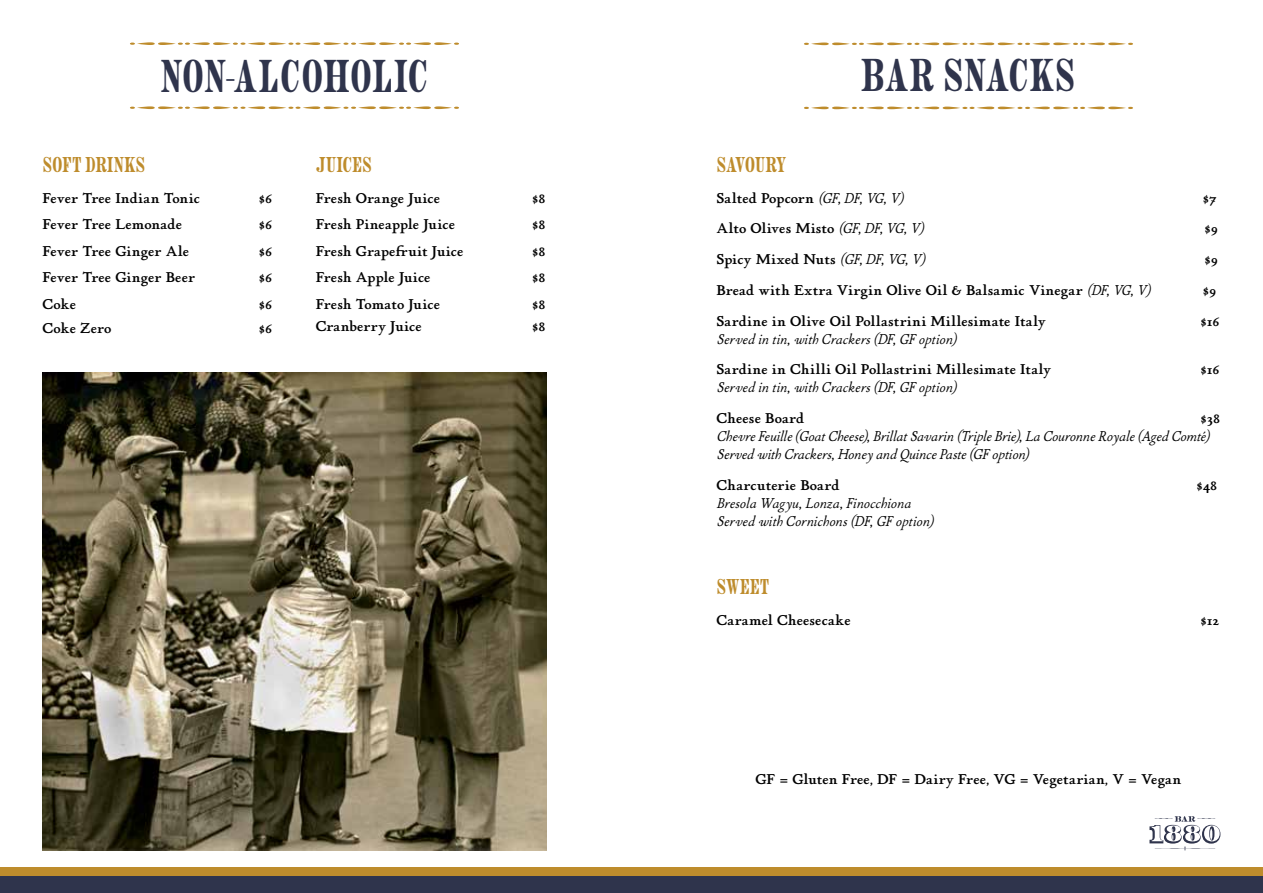
<style>
.page{position:relative;width:1263px;height:893px;background:#fff}
.page>*{position:absolute;margin:0;border:0;box-sizing:border-box;transform-origin:0 0}
.t1{font:45px "HWT Aetna Extra Cond";letter-spacing:.015em;color:#2f344c}
.t2{font:21px "HWT Aetna Extra Cond";letter-spacing:.01em;color:#be8c2c}
.t3{font:21px "HWT Aetna Extra Cond";letter-spacing:-.01em;color:#be8c2c}
.t4{font:700 15px "P22 Stickley Pro Text";letter-spacing:-.005em;color:#000}
.t5{font:italic 15px/18px "P22 Stickley Pro Text";letter-spacing:-.005em;color:#000}
.s1{font-weight:400;font-style:italic}
</style>
<div class="page">
<div style="left:0;top:876px;width:631px;height:17px;background:#2f344c"></div>
<div style="left:631px;top:876px;width:632px;height:17px;background:#2f344c"></div>
<div style="left:0;top:867px;width:631px;height:9px;background:#be8c2c"></div>
<div style="left:631px;top:867px;width:632px;height:9px;background:#be8c2c"></div>
<svg style="left:1149px;top:816px;width:71px;height:34px"></svg>
<svg style="left:130px;top:42px;width:329px;height:3px"></svg>
<svg style="left:130px;top:106px;width:329px;height:3px"></svg>
<svg style="left:804px;top:43px;width:329px;height:2px"></svg>
<svg style="left:804px;top:107px;width:329px;height:2px"></svg>
<img style="left:43px;top:372px;width:503px;height:478px">
<h1 class="t1" style="left:161px;top:48px;width:268px">NON-ALCOHOLIC</h1>
<h2 class="t2" style="left:43px;top:151px;width:104px">SOFT DRINKS</h2>
<p class="t4" style="left:43px;top:189px;width:159px">Fever Tree Indian Tonic</p>
<p class="t4" style="left:259px;top:189px;width:15px">$6</p>
<p class="t4" style="left:43px;top:216px;width:141px">Fever Tree Lemonade</p>
<p class="t4" style="left:259px;top:216px;width:15px">$6</p>
<p class="t4" style="left:43px;top:242px;width:148px">Fever Tree Ginger Ale</p>
<p class="t4" style="left:259px;top:242px;width:15px">$6</p>
<p class="t4" style="left:43px;top:269px;width:154px">Fever Tree Ginger Beer</p>
<p class="t4" style="left:259px;top:269px;width:15px">$6</p>
<p class="t4" style="left:43px;top:295px;width:35px">Coke</p>
<p class="t4" style="left:259px;top:295px;width:15px">$6</p>
<p class="t4" style="left:43px;top:319px;width:70px">Coke Zero</p>
<p class="t4" style="left:259px;top:319px;width:15px">$6</p>
<h2 class="t2" style="left:316px;top:151px;width:58px">JUICES</h2>
<p class="t4" style="left:316px;top:189px;width:126px">Fresh Orange Juice</p>
<p class="t4" style="left:532px;top:189px;width:15px">$8</p>
<p class="t4" style="left:316px;top:216px;width:141px">Fresh Pineapple Juice</p>
<p class="t4" style="left:532px;top:216px;width:15px">$8</p>
<p class="t4" style="left:316px;top:242px;width:150px">Fresh Grapefruit Juice</p>
<p class="t4" style="left:532px;top:242px;width:15px">$8</p>
<p class="t4" style="left:316px;top:269px;width:117px">Fresh Apple Juice</p>
<p class="t4" style="left:532px;top:269px;width:15px">$8</p>
<p class="t4" style="left:316px;top:295px;width:126px">Fresh Tomato Juice</p>
<p class="t4" style="left:532px;top:295px;width:15px">$8</p>
<p class="t4" style="left:316px;top:317px;width:108px">Cranberry Juice</p>
<p class="t4" style="left:532px;top:317px;width:15px">$8</p>
<h1 class="t1" style="left:861px;top:48px;width:215px">BAR SNACKS</h1>
<h2 class="t3" style="left:716px;top:151px;width:71px">SAVOURY</h2>
<p class="t4" style="left:716px;top:189px;width:188px">Salted Popcorn <span class="s1">(GF, DF, VG, V)</span></p>
<p class="t4" style="left:1202px;top:189px;width:16px">$7</p>
<p class="t4" style="left:716px;top:220px;width:209px">Alto Olives Misto <span class="s1">(GF, DF, VG, V)</span></p>
<p class="t4" style="left:1204px;top:220px;width:15px">$9</p>
<p class="t4" style="left:716px;top:250px;width:210px">Spicy Mixed Nuts <span class="s1">(GF, DF, VG, V)</span></p>
<p class="t4" style="left:1204px;top:250px;width:15px">$9</p>
<p class="t4" style="left:716px;top:281px;width:435px">Bread with Extra Virgin Olive Oil &amp; Balsamic Vinegar <span class="s1">(DF, VG, V)</span></p>
<p class="t4" style="left:1202px;top:281px;width:15px">$9</p>
<p class="t4" style="left:716px;top:312px;width:331px">Sardine in Olive Oil Pollastrini Millesimate Italy</p>
<p class="t4" style="left:1200px;top:312px;width:21px">$16</p>
<p class="t5" style="left:716px;top:330px;width:241px">Served in tin, with Crackers (DF, GF option)</p>
<p class="t4" style="left:716px;top:361px;width:336px">Sardine in Chilli Oil Pollastrini Millesimate Italy</p>
<p class="t4" style="left:1200px;top:361px;width:21px">$16</p>
<p class="t5" style="left:716px;top:378px;width:241px">Served in tin, with Crackers (DF, GF option)</p>
<p class="t4" style="left:716px;top:409px;width:90px">Cheese Board</p>
<p class="t4" style="left:1200px;top:409px;width:21px">$38</p>
<p class="t5" style="left:716px;top:427px;width:494px">Chevre Feuille (Goat Cheese), Brillat Savarin (Triple Brie), La Couronne Royale (Aged Comté)<br>Served with Crackers, Honey and Quince Paste (GF option)</p>
<p class="t4" style="left:716px;top:476px;width:125px">Charcuterie Board</p>
<p class="t4" style="left:1196px;top:476px;width:23px">$48</p>
<p class="t5" style="left:716px;top:494px;width:218px">Bresola Wagyu, Lonza, Finocchiona<br>Served with Cornichons (DF, GF option)</p>
<h2 class="t2" style="left:716px;top:573px;width:54px">SWEET</h2>
<p class="t4" style="left:716px;top:611px;width:136px">Caramel Cheesecake</p>
<p class="t4" style="left:1200px;top:611px;width:20px">$12</p>
<p class="t4" style="left:755px;top:770px;width:428px">GF = Gluten Free, DF = Dairy Free, VG = Vegetarian, V = Vegan</p>
</div>
